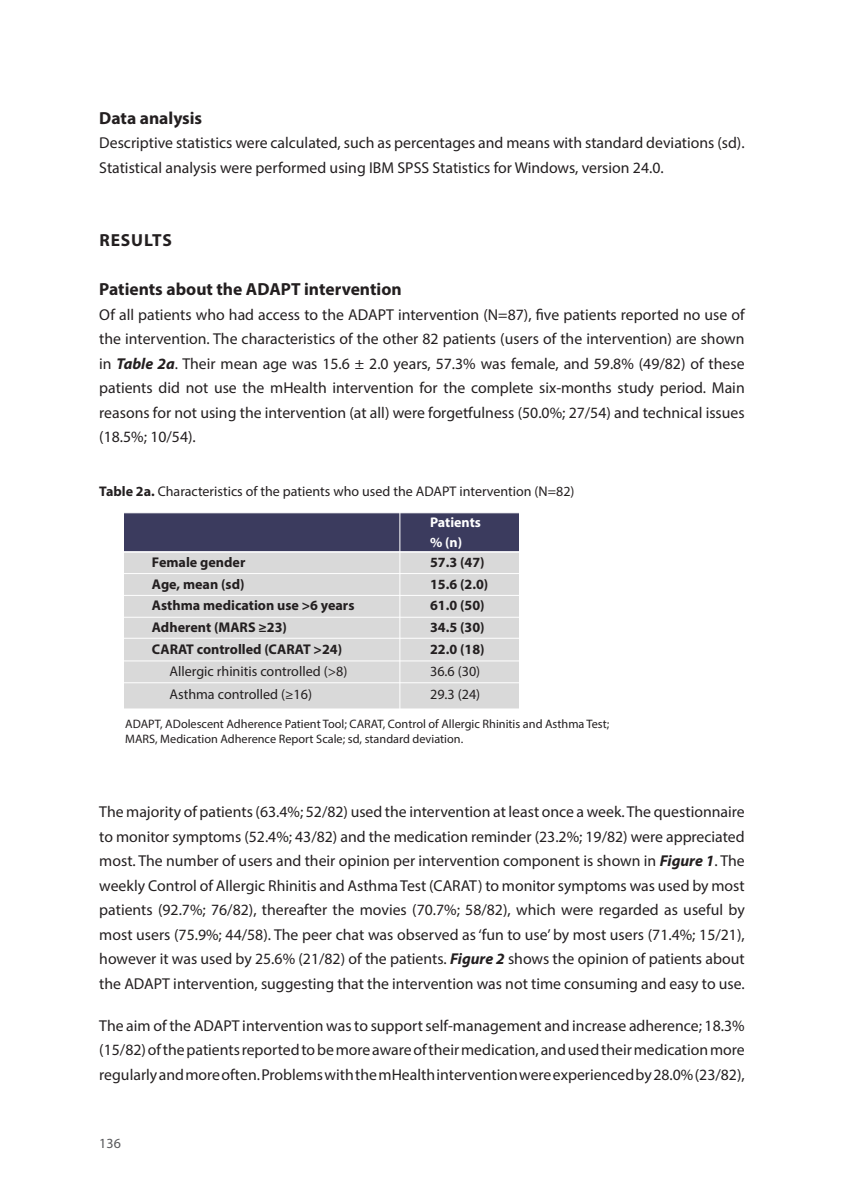
<style>
.page{position:relative;width:844px;height:1191px;background:#fff}
.page>*{position:absolute;margin:0;border:0;box-sizing:border-box;transform-origin:0 0}
.t1{font:700 17.5px "Myriad Pro";color:#231f20}
.t2{font:700 17.5px "Myriad Pro";letter-spacing:.05em;color:#231f20}
.t3{font:15.75px/24.5px "Myriad Pro";color:#231f20;text-align:justify}
.t4{font:700 14.17px "Myriad Pro";color:#231f20}
.t5{font:14.17px/23.1px "Myriad Pro";color:#231f20}
.t6{font:14px "Myriad Pro";color:#231f20}
.t7{font:700 14px/20.1px "Myriad Pro";color:#fff}
.t8{font:14px "Myriad Pro";color:#57585a}
.t9{font:12.25px/15.8px "Myriad Pro";color:#231f20}
.s1{font-weight:700;font-style:italic}
.s2{font-weight:700}
</style>
<div class="page">
<div style="left:94px;top:551px;width:501px;height:32px;background:#d9d9d9;border:1px solid #fff"></div>
<div style="left:94px;top:512px;width:501px;height:40px;background:#3b3b5e;border:1px solid #fff"></div>
<div style="left:94px;top:573px;width:501px;height:27px;background:#d9d9d9;border:1px solid #fff"></div>
<div style="left:94px;top:595px;width:501px;height:27px;background:#d9d9d9;border:1px solid #fff"></div>
<div style="left:94px;top:631px;width:501px;height:34px;background:#d9d9d9"></div>
<div style="left:94px;top:660px;width:501px;height:27px;background:#d9d9d9;border:1px solid #fff"></div>
<div style="left:94px;top:682px;width:501px;height:27px;background:#d9d9d9;border:1px solid #fff"></div>
<div style="left:94px;top:617px;width:501px;height:21px;background:#d9d9d9;border:1px solid #fff"></div>
<div style="left:519px;top:511px;width:98px;height:198px;background:#fff"></div>
<hr style="left:399px;top:499px;width:1px;height:217px;background:#fff">
<div style="left:51px;top:509px;width:73px;height:205px;background:#fff"></div>
<p class="t1" style="left:99px;top:106px;width:104px">Data analysis</p>
<p class="t3" style="left:99px;top:130px;width:646px">Descriptive statistics were calculated, such as percentages and means with standard deviations (sd).<br>Statistical analysis were performed using IBM SPSS Statistics for Windows, version 24.0.</p>
<p class="t2" style="left:99px;top:229px;width:74px">RESULTS</p>
<p class="t1" style="left:99px;top:278px;width:304px">Patients about the ADAPT intervention</p>
<p class="t3" style="left:99px;top:302px;width:646px">Of all patients who had access to the ADAPT intervention (N=87), five patients reported no use of the intervention. The characteristics of the other 82 patients (users of the intervention) are shown in <span class="s1">Table 2a</span>. Their mean age was 15.6 ± 2.0 years, 57.3% was female, and 59.8% (49/82) of these patients did not use the mHealth intervention for the complete six-months study period. Main reasons for not using the intervention (at all) were forgetfulness (50.0%; 27/54) and technical issues (18.5%; 10/54).</p>
<p class="t6" style="left:99px;top:483px;width:476px"><span class="s2">Table 2a.</span> Characteristics of the patients who used the ADAPT intervention (N=82)</p>
<p class="t7" style="left:430px;top:512px;width:52px">Patients % (n)</p>
<p class="t4" style="left:152px;top:553px;width:95px">Female gender</p>
<p class="t4" style="left:152px;top:596px;width:204px">Asthma medication use &gt;6 years</p>
<p class="t4" style="left:152px;top:640px;width:192px">CARAT controlled (CARAT &gt;24)</p>
<p class="t5" style="left:169px;top:659px;width:179px">Allergic rhinitis controlled (&gt;8)<br>Asthma controlled (≥16)</p>
<p class="t4" style="left:430px;top:553px;width:56px">57.3 (47)</p>
<p class="t4" style="left:152px;top:574px;width:94px">Age, mean (sd)</p>
<p class="t4" style="left:430px;top:575px;width:60px">15.6 (2.0)</p>
<p class="t4" style="left:152px;top:618px;width:136px">Adherent (MARS ≥23)</p>
<p class="t4" style="left:430px;top:618px;width:56px">34.5 (30)</p>
<p class="t4" style="left:430px;top:596px;width:56px">61.0 (50)</p>
<p class="t4" style="left:430px;top:640px;width:56px">22.0 (18)</p>
<p class="t5" style="left:430px;top:659px;width:52px">36.6 (30)</p>
<p class="t5" style="left:430px;top:682px;width:52px">29.3 (24)</p>
<p class="t9" style="left:125px;top:715px;width:485px">ADAPT, ADolescent Adherence Patient Tool; CARAT, Control of Allergic Rhinitis and Asthma Test;<br>MARS, Medication Adherence Report Scale; sd, standard deviation.</p>
<p class="t3" style="left:99px;top:799px;width:646px">The majority of patients (63.4%; 52/82) used the intervention at least once a week. The questionnaire to monitor symptoms (52.4%; 43/82) and the medication reminder (23.2%; 19/82) were appreciated most. The number of users and their opinion per intervention component is shown in <span class="s1">Figure 1</span>. The weekly Control of Allergic Rhinitis and Asthma Test (CARAT) to monitor symptoms was used by most patients (92.7%; 76/82), thereafter the movies (70.7%; 58/82), which were regarded as useful by most users (75.9%; 44/58). The peer chat was observed as ‘fun to use’ by most users (71.4%; 15/21), however it was used by 25.6% (21/82) of the patients. <span class="s1">Figure 2</span> shows the opinion of patients about the ADAPT intervention, suggesting that the intervention was not time consuming and easy to use.</p>
<p class="t3" style="left:99px;top:1012px;width:646px">The aim of the ADAPT intervention was to support self-management and increase adherence; 18.3% (15/82) of the patients reported to be more aware of their medication, and used their medication more regularly and more often. Problems with the mHealth intervention were experienced by 28.0% (23/82),</p>
<p class="t8" style="left:99px;top:1134px;width:23px">136</p>
</div>
